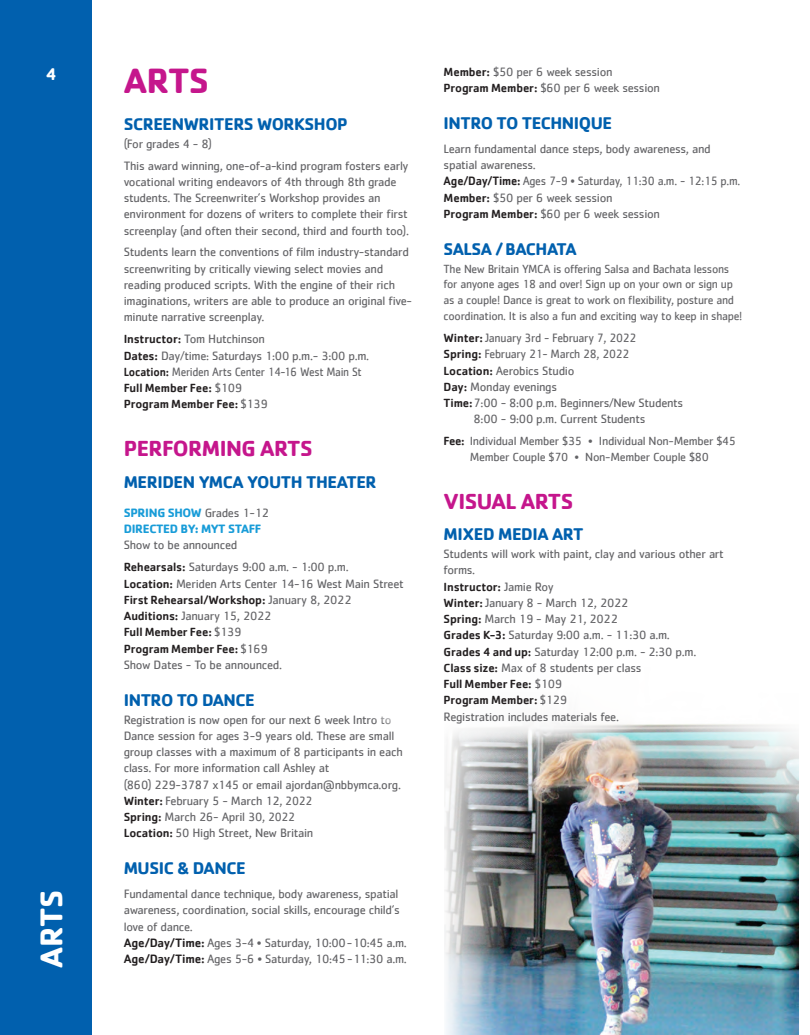
<style>
.page{position:relative;width:810px;height:1035px;background:#fff}
.page>*{position:absolute;margin:0;border:0;box-sizing:border-box;transform-origin:0 0}
.t1{font:700 36.25px "Cachet";color:#c5168c}
.t2{font:700 32.5px "Cachet";color:#fff}
.t3{font:700 22.5px "Cachet";letter-spacing:-.025em;color:#c5168c}
.t4{font:700 17.5px "Cachet";letter-spacing:-.025em;color:#0160ae}
.t5{font:700 17.5px "Cachet";color:#fff}
.t6{font:12.5px/16.2px "Cachet";letter-spacing:-.025em;color:#636366}
.t7{font:12.5px "Cachet";letter-spacing:-.025em;color:#636366;scale:.95 1}
.t8{font:700 12.5px/16.2px "Cachet";letter-spacing:-.025em;color:#189cd8}
.t9{font:12.25px/15.9px "Cachet";letter-spacing:-.025em;color:#636366}
.t10{font:500 12.25px/16.2px "Cachet";letter-spacing:-.01em;color:#231f20}
.s1{font-weight:500;font-size:12.25px;color:#231f20}
.s2{font-weight:400;font-size:12.5px;color:#636366}
.s3{font-weight:400;color:#636366}
.s4{font-weight:500;color:#231f20}
</style>
<div class="page">
<div style="left:0;top:0;width:91px;height:1035px;background:#0160ae"></div>
<img style="left:512px;top:734px;width:287px;height:301px">
<img style="left:444px;top:741px;width:68px;height:294px">
<svg style="left:630px;top:856px;width:169px;height:7px"></svg>
<img style="left:619px;top:724px;width:180px;height:132px">
<div style="left:361px;top:664px;width:309px;height:80px;background:#fff;border-radius:50%"></div>
<h3 class="t5" style="left:46px;top:62px;width:13px">4</h3>
<h2 class="t2" style="left:30px;top:968px;width:79px;rotate:-90deg">ARTS</h2>
<h1 class="t1" style="left:124px;top:57px;width:87px">ARTS</h1>
<h3 class="t4" style="left:124px;top:112px;width:226px">SCREENWRITERS WORKSHOP</h3>
<p class="t6" style="left:124px;top:132px;width:286px;line-height:21.9px">(For grades 4 - 8)<br>This award winning, one-of-a-kind program fosters early</p>
<p class="t6" style="left:124px;top:173px;width:287px">vocational writing endeavors of 4th through 8th grade students. The Screenwriter’s Workshop provides an environment for dozens of writers to complete their first screenplay (and often their second, third and fourth too).</p>
<p class="t6" style="left:124px;top:244px;width:290px">Students learn the conventions of film industry-standard screenwriting by critically viewing select movies and reading produced scripts. With the engine of their rich imaginations, writers are able to produce an original five&shy;minute narrative screenplay.</p>
<p class="t6" style="left:124px;top:331px;width:247px"><span class="s1">Instructor:</span> Tom Hutchinson<br><span class="s1">Dates:</span> Day/time: Saturdays 1:00 p.m.- 3:00 p.m.<br><span class="s1">Location:</span> Meriden Arts Center 14-16 West Main St</p>
<p class="t10" style="left:124px;top:379px;width:146px">Full Member Fee: <span class="s2">$109<br></span>Program Member Fee: <span class="s2">$139</span></p>
<h3 class="t3" style="left:124px;top:434px;width:190px">PERFORMING ARTS</h3>
<h3 class="t4" style="left:124px;top:470px;width:254px">MERIDEN YMCA YOUTH THEATER</h3>
<p class="t8" style="left:124px;top:504px;width:147px">SPRING SHOW <span class="s3">Grades 1-12<br></span>DIRECTED BY: MYT STAFF</p>
<p class="t6" style="left:124px;top:534px;width:226px;line-height:21.9px">Show to be announced<br><span class="s1">Rehearsals:</span> Saturdays 9:00 a.m. - 1:00 p.m.</p>
<p class="t6" style="left:124px;top:575px;width:282px"><span class="s1">Location:</span> Meriden Arts Center 14-16 West Main Street</p>
<p class="t10" style="left:124px;top:591px;width:229px">First Rehearsal/Workshop: <span class="s2">January 8, 2022</span></p>
<p class="t6" style="left:124px;top:608px;width:149px"><span class="s1">Auditions:</span> January 15, 2022</p>
<p class="t10" style="left:124px;top:624px;width:146px">Full Member Fee: <span class="s2">$139<br></span>Program Member Fee: <span class="s2">$169</span></p>
<p class="t6" style="left:124px;top:656px;width:160px">Show Dates - To be announced.</p>
<h3 class="t4" style="left:124px;top:688px;width:133px">INTRO TO DANCE</h3>
<p class="t6" style="left:124px;top:711px;width:281px">Registration is now open for our next 6 week Intro to Dance session for ages 3-9 years old. These are small group classes with a maximum of 8 participants in each class. For more information call Ashley at<br>(860) 229-3787 x145 or email ajordan@nbbymca.org.<br><span class="s1">Winter:</span> February 5 - March 12, 2022<br><span class="s1">Spring:</span> March 26- April 30, 2022<br><span class="s1">Location:</span> 50 High Street, New Britain</p>
<h3 class="t4" style="left:124px;top:857px;width:123px">MUSIC &amp; DANCE</h3>
<p class="t6" style="left:124px;top:886px;width:285px">Fundamental dance technique, body awareness, spatial awareness, coordination, social skills, encourage child’s love of dance.<br><span class="s4">Age/Day/Time:</span> Ages 3-4 • Saturday, 10:00 - 10:45 a.m.<br><span class="s4">Age/Day/Time:</span> Ages 5-6 • Saturday, 10:45 -11:30 a.m.</p>
<p class="t6" style="left:444px;top:64px;width:218px"><span class="s1">Member:</span> $50 per 6 week session<br><span class="s1">Program Member:</span> $60 per 6 week session</p>
<h3 class="t4" style="left:444px;top:112px;width:170px">INTRO TO TECHNIQUE</h3>
<p class="t6" style="left:444px;top:140px;width:298px">Learn fundamental dance steps, body awareness, and spatial awareness.<br><span class="s4">Age/Day/Time:</span> Ages 7-9 • Saturday, 11:30 a.m. - 12:15 p.m.<br><span class="s1">Member:</span> $50 per 6 week session<br><span class="s1">Program Member:</span> $60 per 6 week session</p>
<h3 class="t4" style="left:444px;top:238px;width:135px">SALSA / BACHATA</h3>
<p class="t9" style="left:444px;top:260px;width:300px">The New Britain YMCA is offering Salsa and Bachata lessons for anyone ages 18 and over! Sign up on your own or sign up as a couple! Dance is great to work on flexibility, posture and coordination. It is also a fun and exciting way to keep in shape!</p>
<p class="t7" style="left:444px;top:331px;width:204px"><span class="s1">Winter:</span> January 3rd - February 7, 2022</p>
<p class="t7" style="left:444px;top:347px;width:197px"><span class="s1">Spring:</span> February 21- March 28, 2022</p>
<p class="t6" style="left:444px;top:362px;width:132px"><span class="s1">Location:</span> Aerobics Studio</p>
<p class="t6" style="left:444px;top:378px;width:115px"><span class="s1">Day:</span> Monday evenings</p>
<p class="t6" style="left:444px;top:395px;width:241px"><span class="s1">Time:</span>7:00 - 8:00 p.m. Beginners/New Students</p>
<p class="t6" style="left:474px;top:411px;width:173px">8:00 - 9:00 p.m. Current Students</p>
<p class="t9" style="left:444px;top:433px;width:294px;text-align:center"><span class="s4">Fee:</span> Individual Member $35 • Individual Non-Member $45<br>Member Couple $70 • Non-Member Couple $80</p>
<h3 class="t3" style="left:444px;top:487px;width:131px">VISUAL ARTS</h3>
<h3 class="t4" style="left:444px;top:523px;width:142px">MIXED MEDIA ART</h3>
<p class="t6" style="left:444px;top:546px;width:282px">Students will work with paint, clay and various other art forms.</p>
<p class="t10" style="left:444px;top:578px;width:111px">Instructor: <span class="s2">Jamie Roy</span></p>
<p class="t6" style="left:444px;top:594px;width:254px"><span class="s1">Winter:</span> January 8 - March 12, 2022<br><span class="s1">Spring:</span> March 19 - May 21, 2022<br><span class="s1">Grades K-3:</span> Saturday 9:00 a.m. - 11:30 a.m.<br><span class="s1">Grades 4 and up:</span> Saturday 12:00 p.m. - 2:30 p.m.<br><span class="s1">Class size:</span> Max of 8 students per class</p>
<p class="t10" style="left:444px;top:676px;width:125px">Full Member Fee: <span class="s2">$109<br></span>Program Member: <span class="s2">$129</span></p>
<p class="t6" style="left:444px;top:708px;width:177px">Registration includes materials fee.</p>
</div>
